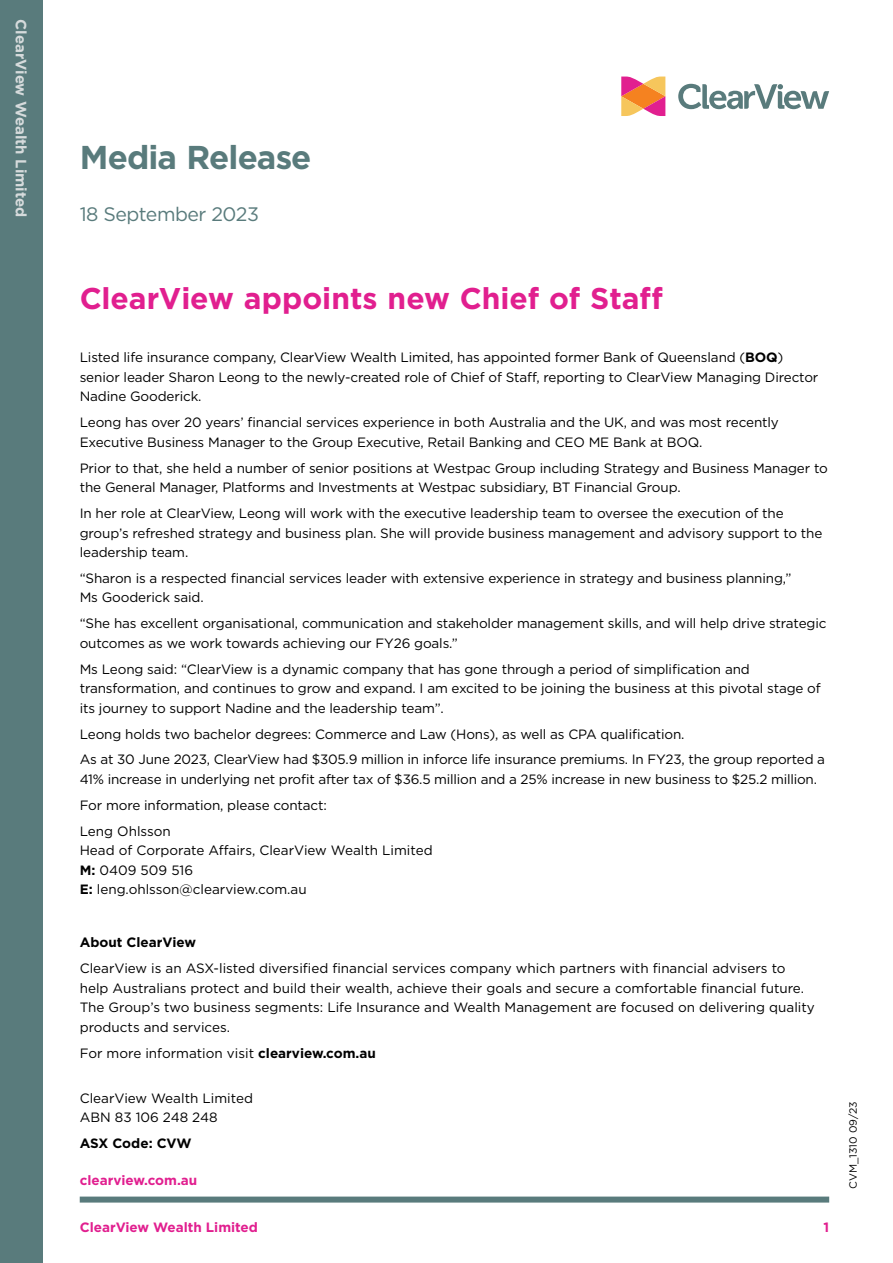
<style>
.page{position:relative;width:893px;height:1263px;background:#fff}
.page>*{position:absolute;margin:0;border:0;box-sizing:border-box;transform-origin:0 0}
.t1{font:700 33px "Gotham";letter-spacing:-.025em;color:#597b7c}
.t2{font:700 30px "Gotham";color:#e11f8f}
.t3{font:19.5px "Gotham";letter-spacing:-.025em;color:#597b7c}
.t4{font:700 15px "Gotham";color:#d6dbdc}
.t5{font:13.5px/19.5px "Gotham";letter-spacing:-.01em;color:#000}
.t6{font:700 13.5px "Gotham";color:#e11f8f}
.t7{font:700 13.5px "Gotham";color:#000}
.t8{font:10.5px "Gotham";color:#000}
.s1{font-weight:700}
</style>
<div class="page">
<svg style="left:621px;top:77px;width:44px;height:39px;background:#f0886b"></svg>
<svg style="left:678px;top:84px;width:151px;height:25px"></svg>
<div style="left:0;top:0;width:43px;height:1263px;background:#597b7c"></div>
<div style="left:80px;top:1196px;width:749px;height:6px;background:#597b7c"></div>
<p class="t4" style="left:31px;top:19px;width:200px;rotate:90deg">ClearView Wealth Limited</p>
<h1 class="t1" style="left:80px;top:135px;width:233px">Media Release</h1>
<h3 class="t3" style="left:80px;top:202px;width:181px">18 September 2023</h3>
<h2 class="t2" style="left:80px;top:278px;width:585px">ClearView appoints new Chief of Staff</h2>
<p class="t5" style="left:80px;top:348px;width:740px">Listed life insurance company, ClearView Wealth Limited, has appointed former Bank of Queensland (<span class="s1">BOQ</span>) senior leader Sharon Leong to the newly-created role of Chief of Staff, reporting to ClearView Managing Director<br>Nadine Gooderick.</p>
<p class="t5" style="left:80px;top:412px;width:701px">Leong has over 20 years’ financial services experience in both Australia and the UK, and was most recently<br>Executive Business Manager to the Group Executive, Retail Banking and CEO ME Bank at BOQ.</p>
<p class="t5" style="left:80px;top:458px;width:750px">Prior to that, she held a number of senior positions at Westpac Group including Strategy and Business Manager to the General Manager, Platforms and Investments at Westpac subsidiary, BT Financial Group.</p>
<p class="t5" style="left:80px;top:503px;width:744px">In her role at ClearView, Leong will work with the executive leadership team to oversee the execution of the group’s refreshed strategy and business plan. She will provide business management and advisory support to the leadership team.</p>
<p class="t5" style="left:80px;top:568px;width:713px">“Sharon is a respected financial services leader with extensive experience in strategy and business planning,”<br>Ms Gooderick said.</p>
<p class="t5" style="left:80px;top:613px;width:748px">“She has excellent organisational, communication and stakeholder management skills, and will help drive strategic outcomes as we work towards achieving our FY26 goals.”</p>
<p class="t5" style="left:80px;top:659px;width:743px">Ms Leong said: “ClearView is a dynamic company that has gone through a period of simplification and transformation, and continues to grow and expand. I am excited to be joining the business at this pivotal stage of its journey to support Nadine and the leadership team”.</p>
<p class="t5" style="left:80px;top:720px;width:747px;line-height:26px">Leong holds two bachelor degrees: Commerce and Law (Hons), as well as CPA qualification.<br>As at 30 June 2023, ClearView had $305.9 million in inforce life insurance premiums. In FY23, the group reported a</p>
<p class="t5" style="left:80px;top:766px;width:739px;line-height:26px">41% increase in underlying net profit after tax of $36.5 million and a 25% increase in new business to $25.2 million.<br>For more information, please contact:<br>Leng Ohlsson</p>
<p class="t5" style="left:80px;top:840px;width:354px">Head of Corporate Affairs, ClearView Wealth Limited<br><span class="s1">M:</span> 0409 509 516<br><span class="s1">E:</span> leng.ohlsson@clearview.com.au</p>
<p class="t7" style="left:80px;top:934px;width:118px">About ClearView</p>
<p class="t5" style="left:80px;top:958px;width:737px">ClearView is an ASX-listed diversified financial services company which partners with financial advisers to help Australians protect and build their wealth, achieve their goals and secure a comfortable financial future.<br>The Group’s two business segments: Life Insurance and Wealth Management are focused on delivering quality products and services.</p>
<p class="t5" style="left:80px;top:1043px;width:298px">For more information visit <span class="s1">clearview.com.au</span></p>
<p class="t5" style="left:80px;top:1088px;width:175px">ClearView Wealth Limited<br>ABN 83 106 248 248</p>
<p class="t7" style="left:80px;top:1134px;width:114px">ASX Code: CVW</p>
<p class="t6" style="left:80px;top:1171px;width:119px">clearview.com.au</p>
<p class="t6" style="left:80px;top:1218px;width:180px">ClearView Wealth Limited</p>
<p class="t6" style="left:823px;top:1218px;width:7px">1</p>
<p class="t8" style="left:846px;top:1189px;width:89px;rotate:-90deg">CVM_1310 09/23</p>
</div>
